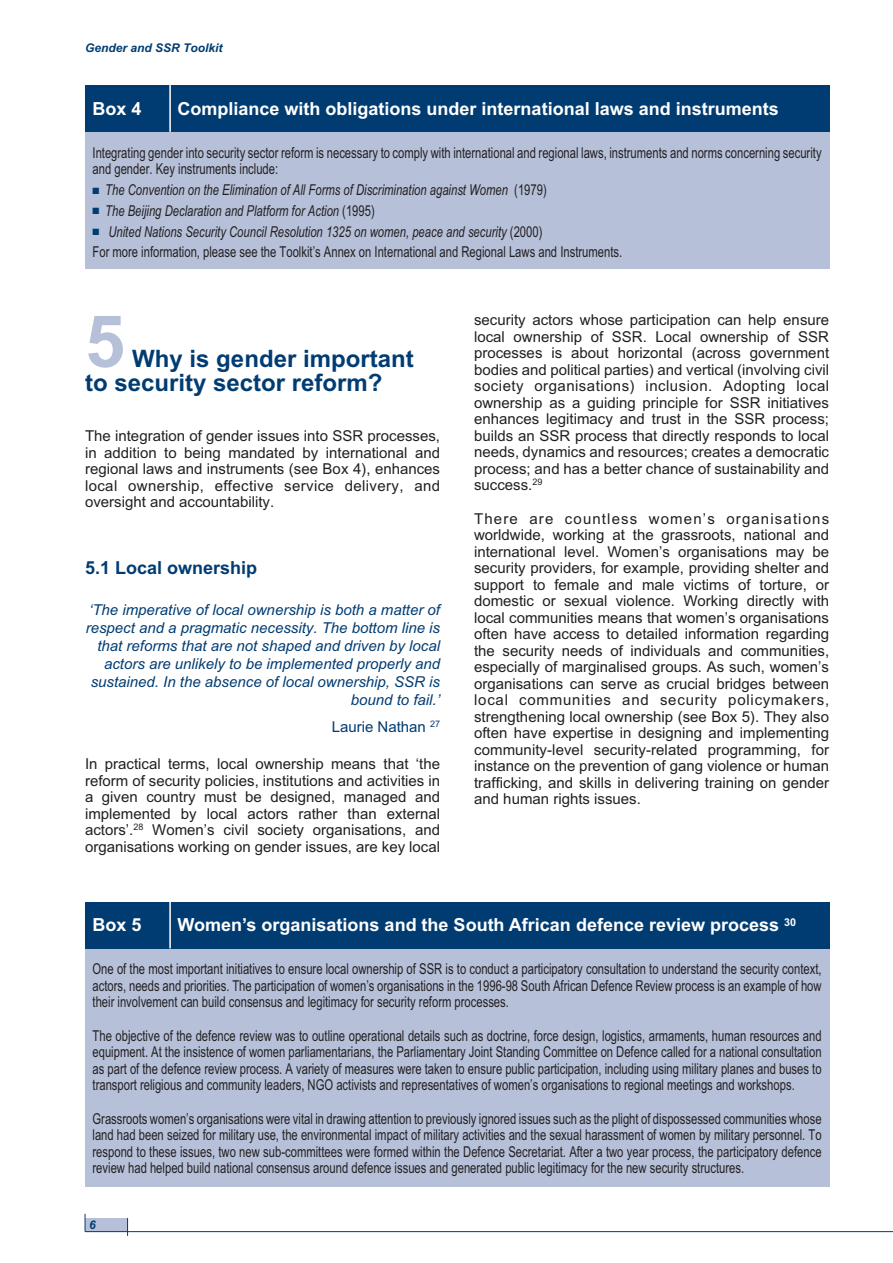
<style>
.page{position:relative;width:893px;height:1263px;background:#fff}
.page>*{position:absolute;margin:0;border:0;box-sizing:border-box;transform-origin:0 0}
.t1{font:700 72px "Arial";color:#b6c1d9}
.t2{font:700 24px/24px "Arial";color:#003c72}
.t3{font:700 18px "Arial";color:#fff}
.t4{font:700 18px "Arial";color:#003c72}
.t5{font:15px/16.5px "Arial";color:#231f20;text-align:justify}
.t6{font:15px/16.5px "Arial";color:#231f20;text-align:justify;scale:.75 1}
.t7{font:italic 15px/18px "Arial";color:#003c72;text-align:right}
.t8{font:italic 15px "Arial";color:#231f20;scale:.75 1}
.t9{font:15px "Arial";color:#003c72}
.t10{font:italic 700 12px "Arial";color:#003c72}
.s1{color:#003c72}
.s2{font-style:normal}
.s3{font-style:italic}
</style>
<div class="page">
<div style="left:85px;top:1218px;width:43px;height:13px;background:#b6c1d9"></div>
<hr style="left:85px;top:1231px;width:808px;height:1px;background:#003c72">
<svg style="left:85px;top:1214px;width:1px;height:17px"></svg>
<svg style="left:127px;top:1218px;width:1px;height:18px"></svg>
<div style="left:85px;top:110px;width:744px;height:159px;background:#b6c1d9"></div>
<div style="left:85px;top:85px;width:744px;height:47px;background:#003c72"></div>
<hr style="left:169px;top:85px;width:2px;height:47px;background:#fff">
<div style="left:85px;top:926px;width:744px;height:260px;background:#b6c1d9"></div>
<div style="left:85px;top:902px;width:744px;height:46px;background:#003c72"></div>
<hr style="left:169px;top:902px;width:2px;height:46px;background:#fff">
<p class="t10" style="left:85px;top:41px;width:139px">Gender and SSR Toolkit</p>
<p class="t3" style="left:93px;top:98px;width:51px">Box 4</p>
<p class="t3" style="left:178px;top:98px;width:603px">Compliance with obligations under international laws and instruments</p>
<p class="t6" style="left:93px;top:144px;width:974px">Integrating gender into security sector reform is necessary to comply with international and regional laws, instruments and norms concerning security and gender. Key instruments include:</p>
<p class="t8" style="left:93px;top:181px;width:607px"><span class="s1">■</span> The Convention on the Elimination of All Forms of Discrimination against Women <span class="s2">(1979)</span></p>
<p class="t8" style="left:93px;top:202px;width:378px"><span class="s1">■</span> The Beijing Declaration and Platform for Action <span class="s2">(1995)</span></p>
<p class="t6" style="left:93px;top:221px;width:708px;line-height:20.7px"><span class="s1">■</span> <span class="s3">United Nations Security Council Resolution 1325 on women, peace and security</span> (2000)<br>For more information, please see the Toolkit’s Annex on International and Regional Laws and Instruments.</p>
<h1 class="t1" style="left:85px;top:300px;width:42px">5</h1>
<h2 class="t2" style="left:85px;top:346px;width:330px;text-indent:47px">Why is gender important to security sector reform?</h2>
<p class="t5" style="left:85px;top:428px;width:357px">The integration of gender issues into SSR processes, in addition to being mandated by international and regional laws and instruments (see Box 4), enhances local ownership, effective service delivery, and oversight and accountability.</p>
<p class="t4" style="left:85px;top:557px;width:174px">5.1 Local ownership</p>
<p class="t7" style="left:86px;top:601px;width:356px">‘The imperative of local ownership is both a matter of respect and a pragmatic necessity. The bottom line is that reforms that are not shaped and driven by local actors are unlikely to be implemented properly and sustained. In the absence of local ownership, SSR is bound to fail.’</p>
<p class="t9" style="left:332px;top:717px;width:110px">Laurie Nathan <sup>27</sup></p>
<p class="t5" style="left:85px;top:756px;width:357px">In practical terms, local ownership means that ‘the reform of security policies, institutions and activities in a given country must be designed, managed and implemented by local actors rather than external actors’.<sup>28</sup> Women’s civil society organisations, and organisations working on gender issues, are key local</p>
<p class="t5" style="left:474px;top:312px;width:357px">security actors whose participation can help ensure local ownership of SSR. Local ownership of SSR processes is about horizontal (across government bodies and political parties) and vertical (involving civil society organisations) inclusion. Adopting local ownership as a guiding principle for SSR initiatives enhances legitimacy and trust in the SSR process; builds an SSR process that directly responds to local needs, dynamics and resources; creates a democratic process; and has a better chance of sustainability and success.<sup>29</sup></p>
<p class="t5" style="left:474px;top:510px;width:357px">There are countless women’s organisations worldwide, working at the grassroots, national and international level. Women’s organisations may be security providers, for example, providing shelter and support to female and male victims of torture, or domestic or sexual violence. Working directly with local communities means that women’s organisations often have access to detailed information regarding the security needs of individuals and communities, especially of marginalised groups. As such, women’s organisations can serve as crucial bridges between local communities and security policymakers, strengthening local ownership (see Box 5). They also often have expertise in designing and implementing community-level security-related programming, for instance on the prevention of gang violence or human trafficking, and skills in delivering training on gender and human rights issues.</p>
<p class="t3" style="left:93px;top:914px;width:51px">Box 5</p>
<p class="t3" style="left:178px;top:914px;width:620px">Women’s organisations and the South African defence review process <sup>30</sup></p>
<p class="t6" style="left:93px;top:961px;width:974px">One of the most important initiatives to ensure local ownership of SSR is to conduct a participatory consultation to understand the security context, actors, needs and priorities. The participation of women’s organisations in the 1996-98 South African Defence Review process is an example of how their involvement can build consensus and legitimacy for security reform processes.</p>
<p class="t6" style="left:93px;top:1027px;width:974px">The objective of the defence review was to outline operational details such as doctrine, force design, logistics, armaments, human resources and equipment. At the insistence of women parliamentarians, the Parliamentary Joint Standing Committee on Defence called for a national consultation as part of the defence review process. A variety of measures were taken to ensure public participation, including using military planes and buses to transport religious and community leaders, NGO activists and representatives of women’s organisations to regional meetings and workshops.</p>
<p class="t6" style="left:93px;top:1110px;width:974px">Grassroots women’s organisations were vital in drawing attention to previously ignored issues such as the plight of dispossessed communities whose land had been seized for military use, the environmental impact of military activities and the sexual harassment of women by military personnel. To respond to these issues, two new sub-committees were formed within the Defence Secretariat. After a two year process, the participatory defence review had helped build national consensus around defence issues and generated public legitimacy for the new security structures.</p>
<p class="t10" style="left:89px;top:1218px;width:8px">6</p>
</div>
